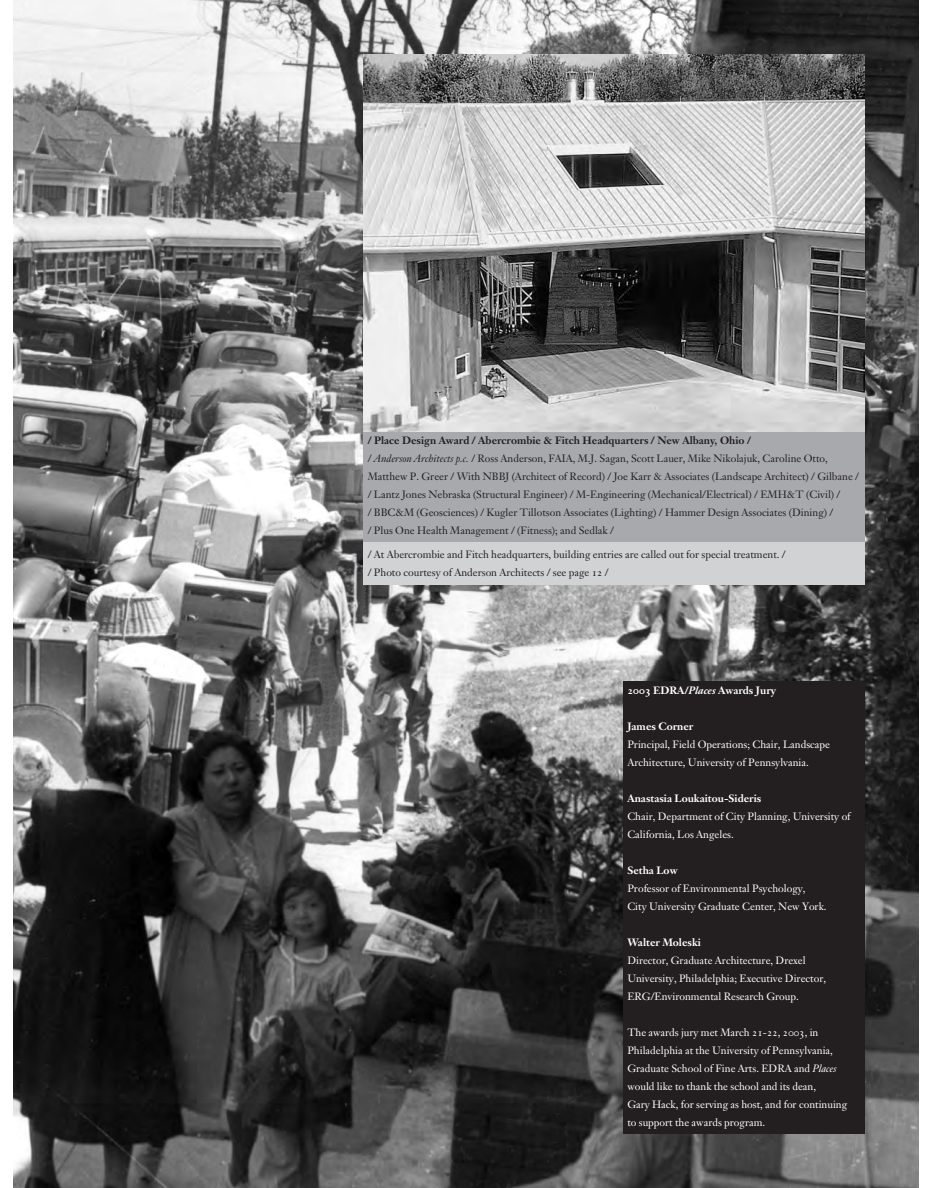
<style>
.page{position:relative;width:932px;height:1188px;background:#fff}
.page>*{position:absolute;margin:0;border:0;box-sizing:border-box;transform-origin:0 0}
.t1{font:10.5px/18px "Janson Places";color:#fff}
.t2{font:10.5px/18px "Janson Places";color:#231f20}
.t3{font:700 10.5px "Janson Text";color:#fff}
.t4{font:700 10.5px "Janson Text";color:#231f20}
.s1{font-family:"Janson Text Italic Os F"}
.s2{font-family:"Janson Text Bold Os F";font-weight:400}
.s3{font-style:italic}
.s4{font-family:"Janson Text";font-style:italic}
</style>
<div class="page">
<img style="left:14px;top:0;width:904px;height:1188px">
<img style="left:363px;top:54px;width:501px;height:378px">
<div style="left:622px;top:682px;width:242px;height:452px;background:#231f20"></div>
<div style="left:363px;top:542px;width:501px;height:42px;background:#d1d2d4"></div>
<div style="left:363px;top:432px;width:501px;height:110px;background:#a8a9ad"></div>
<p class="t4" style="left:368px;top:436px;width:385px">/ Place Design Award / Abercrombie &amp; Fitch Headquarters / New Albany, Ohio /</p>
<p class="t2" style="left:368px;top:451px;width:493px">/ <span class="s1">Anderson Architects p.c.</span> / Ross Anderson, FAIA, M.J. Sagan, Scott Lauer, Mike Nikolajuk, Caroline Otto, Matthew P. Greer / With NBBJ (Architect of Record) / Joe Karr &amp; Associates (Landscape Architect) / Gilbane / / Lantz Jones Nebraska (Structural Engineer) / M-Engineering (Mechanical/Electrical) / EMH&amp;T (Civil) /<br>/ BBC&amp;M (Geosciences) / Kugler Tillotson Associates (Lighting) / Hammer Design Associates (Dining) /<br>/ Plus One Health Management / (Fitness); and Sedlak /</p>
<p class="t2" style="left:368px;top:547px;width:419px">/ At Abercrombie and Fitch headquarters, building entries are called out for special treatment. / / Photo courtesy of Anderson Architects / see page 12 /</p>
<p class="t3" style="left:627px;top:686px;width:150px"><span class="s2">2003</span> EDRA/<span class="s3">Places</span> Awards Jury</p>
<p class="t3" style="left:627px;top:722px;width:68px">James Corner</p>
<p class="t1" style="left:627px;top:737px;width:204px">Principal, Field Operations; Chair, Landscape<br>Architecture, University of Pennsylvania.</p>
<p class="t3" style="left:627px;top:794px;width:135px">Anastasia Loukaitou-Sideris</p>
<p class="t1" style="left:627px;top:809px;width:225px">Chair, Department of City Planning, University of<br>California, Los Angeles.</p>
<p class="t3" style="left:627px;top:866px;width:52px">Setha Low</p>
<p class="t1" style="left:627px;top:881px;width:201px">Professor of Environmental Psychology,<br>City University Graduate Center, New York.</p>
<p class="t3" style="left:627px;top:938px;width:75px">Walter Moleski</p>
<p class="t1" style="left:627px;top:953px;width:200px">Director, Graduate Architecture, Drexel<br>University, Philadelphia; Executive Director,<br>ERG/Environmental Research Group.</p>
<p class="t1" style="left:627px;top:1025px;width:221px">The awards jury met March 21-22, 2003, in Philadelphia at the University of Pennsylvania, Graduate School of Fine Arts. EDRA and <span class="s4">Places </span>would like to thank the school and its dean,<br>Gary Hack, for serving as host, and for continuing to support the awards program.</p>
</div>
